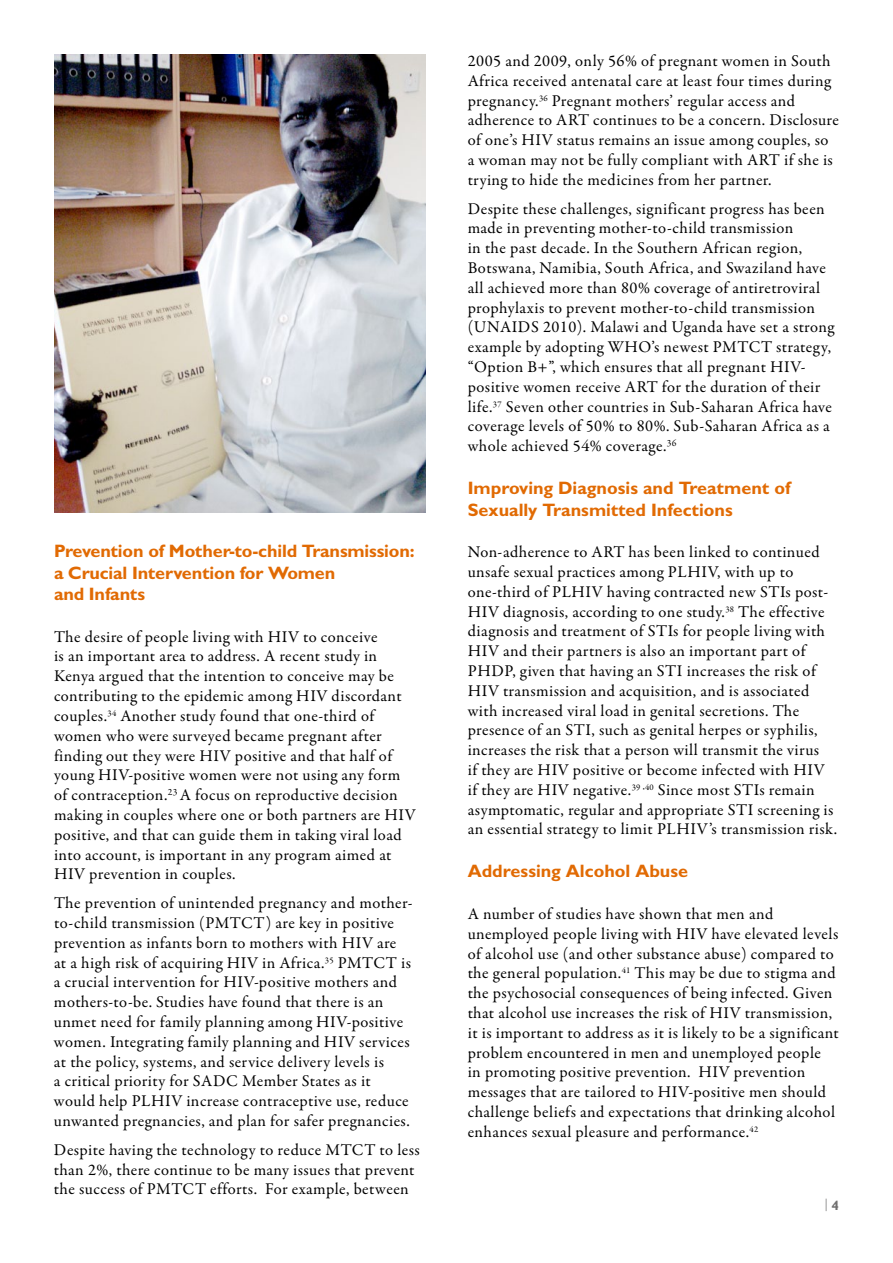
<style>
.page{position:relative;width:893px;height:1263px;background:#fff}
.page>*{position:absolute;margin:0;border:0;box-sizing:border-box;transform-origin:0 0}
.t1{font:700 18px/21.6px "Gill Sans MT Pro";letter-spacing:-.01em;color:#e16a03}
.t2{font:16.5px/19.8px "Garamond Premr Pro";letter-spacing:.025em;color:#000}
.t3{font:300 13.5px "Gill Sans MT Pro";color:#706f6f}
.s1{font-weight:700}
</style>
<div class="page">
<img style="left:54px;top:54px;width:371px;height:458px">
<p class="t1" style="left:54px;top:540px;width:362px">Prevention of Mother-to-child Transmission: a Crucial Intervention for Women<br>and Infants</p>
<p class="t2" style="left:54px;top:627px;width:363px">The desire of people living with HIV to conceive<br>is an important area to address. A recent study in Kenya argued that the intention to conceive may be contributing to the epidemic among HIV discordant couples.<sup>34</sup> Another study found that one-third of women who were surveyed became pregnant after finding out they were HIV positive and that half of young HIV-positive women were not using any form of contraception.<sup>23</sup> A focus on reproductive decision making in couples where one or both partners are HIV positive, and that can guide them in taking viral load into account, is important in any program aimed at HIV prevention in couples.</p>
<p class="t2" style="left:54px;top:893px;width:360px">The prevention of unintended pregnancy and mother&shy;to-child transmission (PMTCT) are key in positive prevention as infants born to mothers with HIV are<br>at a high risk of acquiring HIV in Africa.<sup>35</sup> PMTCT is a crucial intervention for HIV-positive mothers and mothers-to-be. Studies have found that there is an unmet need for family planning among HIV-positive women. Integrating family planning and HIV services at the policy, systems, and service delivery levels is<br>a critical priority for SADC Member States as it would help PLHIV increase contraceptive use, reduce unwanted pregnancies, and plan for safer pregnancies.</p>
<p class="t2" style="left:54px;top:1140px;width:367px">Despite having the technology to reduce MTCT to less than 2%, there continue to be many issues that prevent the success of PMTCT efforts. For example, between</p>
<p class="t2" style="left:468px;top:51px;width:373px">2005 and 2009, only 56% of pregnant women in South Africa received antenatal care at least four times during pregnancy.<sup>36</sup> Pregnant mothers’ regular access and adherence to ART continues to be a concern. Disclosure of one’s HIV status remains an issue among couples, so a woman may not be fully compliant with ART if she is trying to hide the medicines from her partner.</p>
<p class="t2" style="left:468px;top:199px;width:368px">Despite these challenges, significant progress has been made in preventing mother-to-child transmission<br>in the past decade. In the Southern African region, Botswana, Namibia, South Africa, and Swaziland have all achieved more than 80% coverage of antiretroviral prophylaxis to prevent mother-to-child transmission (UNAIDS 2010). Malawi and Uganda have set a strong example by adopting WHO’s newest PMTCT strategy, “Option B+”, which ensures that all pregnant HIV&shy;positive women receive ART for the duration of their life.<sup>37</sup> Seven other countries in Sub-Saharan Africa have coverage levels of 50% to 80%. Sub-Saharan Africa as a whole achieved 54% coverage.<sup>36</sup></p>
<p class="t1" style="left:468px;top:477px;width:324px">Improving Diagnosis and Treatment of<br>Sexually Transmitted Infections</p>
<p class="t2" style="left:468px;top:542px;width:371px">Non-adherence to ART has been linked to continued unsafe sexual practices among PLHIV, with up to one-third of PLHIV having contracted new STIs post-HIV diagnosis, according to one study.<sup>38</sup> The effective diagnosis and treatment of STIs for people living with HIV and their partners is also an important part of PHDP, given that having an STI increases the risk of HIV transmission and acquisition, and is associated with increased viral load in genital secretions. The presence of an STI, such as genital herpes or syphilis, increases the risk that a person will transmit the virus<br>if they are HIV positive or become infected with HIV if they are HIV negative.<sup>39</sup> <sup>,</sup><sup>40</sup> Since most STIs remain asymptomatic, regular and appropriate STI screening is an essential strategy to limit PLHIV’s transmission risk.</p>
<p class="t1" style="left:468px;top:860px;width:222px">Addressing Alcohol Abuse</p>
<p class="t2" style="left:468px;top:904px;width:373px">A number of studies have shown that men and unemployed people living with HIV have elevated levels of alcohol use (and other substance abuse) compared to the general population.<sup>41</sup> This may be due to stigma and the psychosocial consequences of being infected. Given that alcohol use increases the risk of HIV transmission, it is important to address as it is likely to be a significant problem encountered in men and unemployed people<br>in promoting positive prevention. HIV prevention messages that are tailored to HIV-positive men should challenge beliefs and expectations that drinking alcohol enhances sexual pleasure and performance.<sup>42</sup></p>
<p class="t3" style="left:825px;top:1196px;width:16px">| <span class="s1">4</span></p>
</div>
